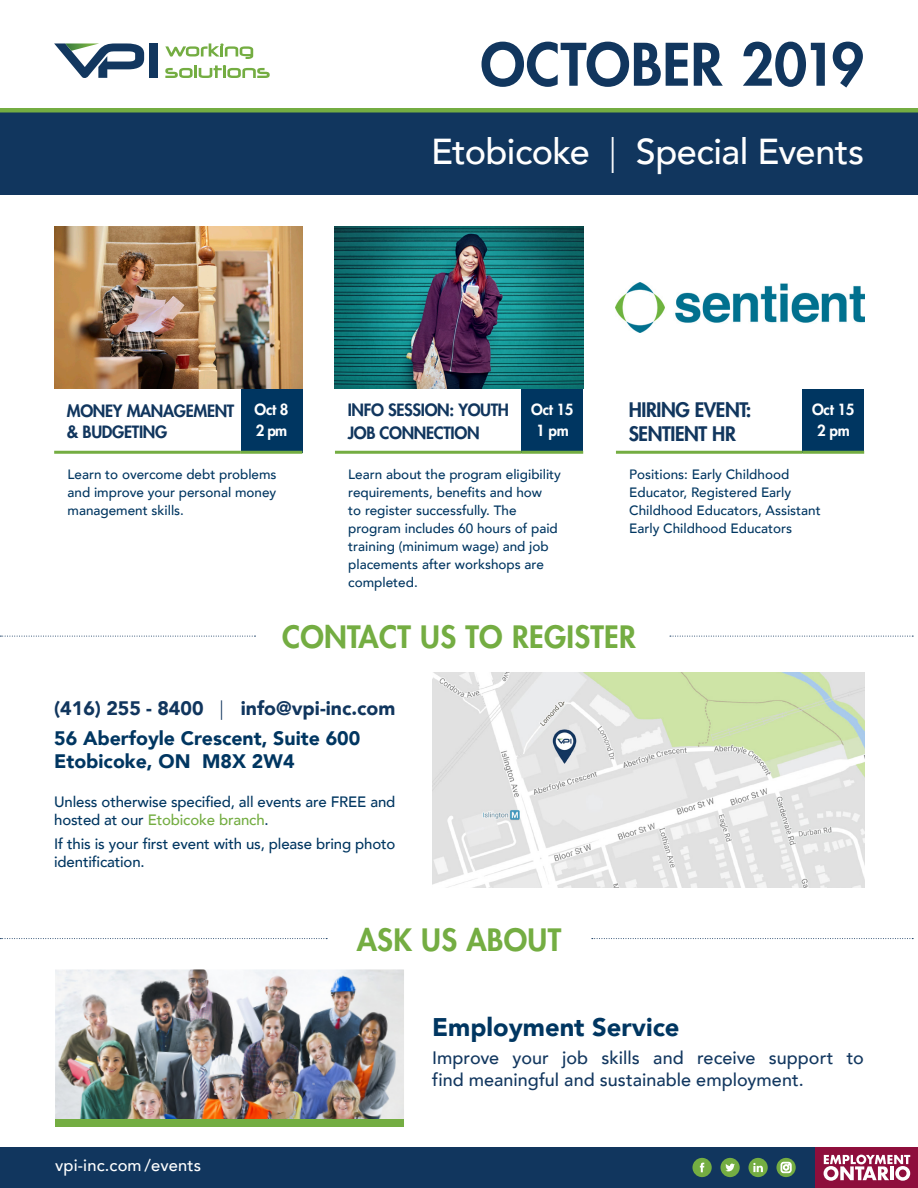
<style>
.page{position:relative;width:918px;height:1188px;background:#fff}
.page>*{position:absolute;margin:0;border:0;box-sizing:border-box;transform-origin:0 0}
.t1{font:800 57px "Futura Std";letter-spacing:.005em;color:#11365e}
.Headline{font:500 36px "Avenir";letter-spacing:-.01em;color:#fff}
.t2{font:800 30px "Futura Std";letter-spacing:.01em;color:#74ad42}
.t3{font:900 25.5px "Avenir";color:#003661}
.t4{font:900 19.5px/23.4px "Avenir";color:#003661}
.t5{font:900 19.5px "Avenir";color:#11365e}
.t6{font:800 19.5px/24px "Futura Std";letter-spacing:-.02em;color:#11365e}
.Sub-headline{font:500 18px/21.6px "Avenir";color:#12375f}
.t7{font:800 16.5px/21px "Futura Std";letter-spacing:-.02em;color:#11365e}
.t8{font:500 16.5px "Avenir";letter-spacing:.01em;color:#fff}
.t9{font:500 15px/18px "Avenir";letter-spacing:-.01em;color:#003661}
.t10{font:800 15px/21px "Futura Std";letter-spacing:-.02em;color:#fff;text-align:center}
.t11{font:500 13.5px/18px "Avenir";color:#003661}
.s1{font-weight:300}
.s2{color:#74ad42}
</style>
<div class="page">
<img style="left:55px;top:969px;width:349px;height:150px">
<div style="left:55px;top:1119px;width:349px;height:8px;background:#74ad42"></div>
<div style="left:0;top:1147px;width:918px;height:41px;background:#11365e"></div>
<svg style="left:692px;top:1158px;width:20px;height:19px"></svg>
<svg style="left:720px;top:1158px;width:20px;height:19px"></svg>
<svg style="left:748px;top:1158px;width:20px;height:19px"></svg>
<svg style="left:776px;top:1158px;width:20px;height:19px"></svg>
<svg style="left:781px;top:1162px;width:10px;height:11px"></svg>
<div style="left:816px;top:1147px;width:102px;height:41px;background:#8e0e3c"></div>
<svg style="left:824px;top:1155px;width:86px;height:26px"></svg>
<img style="left:54px;top:227px;width:248px;height:162px">
<img style="left:335px;top:227px;width:248px;height:162px">
<img style="left:616px;top:283px;width:248px;height:50px">
<div style="left:241px;top:389px;width:61px;height:63px;background:#003661"></div>
<hr style="left:54px;top:451px;width:187px;height:3px;background:#74ad42">
<hr style="left:241px;top:451px;width:61px;height:3px;background:#74ad42">
<div style="left:522px;top:389px;width:61px;height:63px;background:#003661"></div>
<hr style="left:335px;top:451px;width:187px;height:3px;background:#74ad42">
<hr style="left:522px;top:451px;width:61px;height:3px;background:#74ad42">
<div style="left:803px;top:389px;width:61px;height:63px;background:#003661"></div>
<hr style="left:616px;top:451px;width:187px;height:3px;background:#74ad42">
<hr style="left:803px;top:451px;width:61px;height:3px;background:#74ad42">
<svg style="left:592px;top:938px;width:321px;height:1px"></svg>
<svg style="left:0;top:938px;width:327px;height:1px"></svg>
<svg style="left:670px;top:636px;width:243px;height:1px"></svg>
<svg style="left:0;top:636px;width:256px;height:1px"></svg>
<img style="left:432px;top:673px;width:432px;height:215px">
<div style="left:0;top:112px;width:918px;height:83px;background:#11365e"></div>
<hr style="left:0;top:108px;width:918px;height:4px;background:#74ad42">
<div style="left:149px;top:43px;width:9px;height:35px;background:#12375f"></div>
<svg style="left:165px;top:65px;width:105px;height:13px"></svg>
<svg style="left:165px;top:43px;width:88px;height:16px"></svg>
<svg style="left:54px;top:43px;width:90px;height:35px"></svg>
<p class="t1" style="left:480px;top:29px;width:385px">OCTOBER 2019</p>
<p class="Headline" style="left:431px;top:120px;width:435px">Etobicoke <span class="s1">|</span> Special Events</p>
<p class="t7" style="left:67px;top:400px;width:169px">MONEY MANAGEMENT &amp; BUDGETING</p>
<p class="t10" style="left:255px;top:399px;width:35px;text-align:left">Oct 8<br>2 pm</p>
<p class="t7" style="left:348px;top:399px;width:163px;line-height:22.5px">INFO SESSION: YOUTH<br>JOB CONNECTION</p>
<p class="t10" style="left:531px;top:399px;width:44px">Oct 15<br>1 pm</p>
<p class="t6" style="left:629px;top:397px;width:124px">HIRING EVENT:<br>SENTIENT HR</p>
<p class="t10" style="left:812px;top:399px;width:44px">Oct 15<br>2 pm</p>
<p class="t11" style="left:68px;top:465px;width:211px;text-align:justify">Learn to overcome debt problems and improve your personal money management skills.</p>
<p class="t11" style="left:348px;top:465px;width:214px">Learn about the program eligibility requirements, benefits and how<br>to register successfully. The program includes 60 hours of paid training (minimum wage) and job placements after workshops are completed.</p>
<p class="t11" style="left:629px;top:465px;width:193px">Positions: Early Childhood<br>Educator, Registered Early<br>Childhood Educators, Assistant<br>Early Childhood Educators</p>
<p class="t2" style="left:282px;top:618px;width:355px">CONTACT US TO REGISTER</p>
<p class="t5" style="left:54px;top:691px;width:343px">(416) 255 - 8400 <span class="s1">|</span> info@vpi-inc.com</p>
<p class="t4" style="left:54px;top:726px;width:308px">56 Aberfoyle Crescent, Suite 600<br>Etobicoke, ON M8X 2W4</p>
<p class="t9" style="left:54px;top:792px;width:343px">Unless otherwise specified, all events are FREE and hosted at our <span class="s2">Etobicoke branch</span>.</p>
<p class="t9" style="left:54px;top:834px;width:343px">If this is your first event with us, please bring photo identification.</p>
<p class="t2" style="left:357px;top:921px;width:206px">ASK US ABOUT</p>
<p class="t8" style="left:55px;top:1151px;width:148px">vpi-inc.com /events</p>
<p class="t3" style="left:432px;top:1005px;width:249px">Employment Service</p>
<p class="Sub-headline" style="left:432px;top:1046px;width:433px">Improve your job skills and receive support to find meaningful and sustainable employment.</p>
</div>
